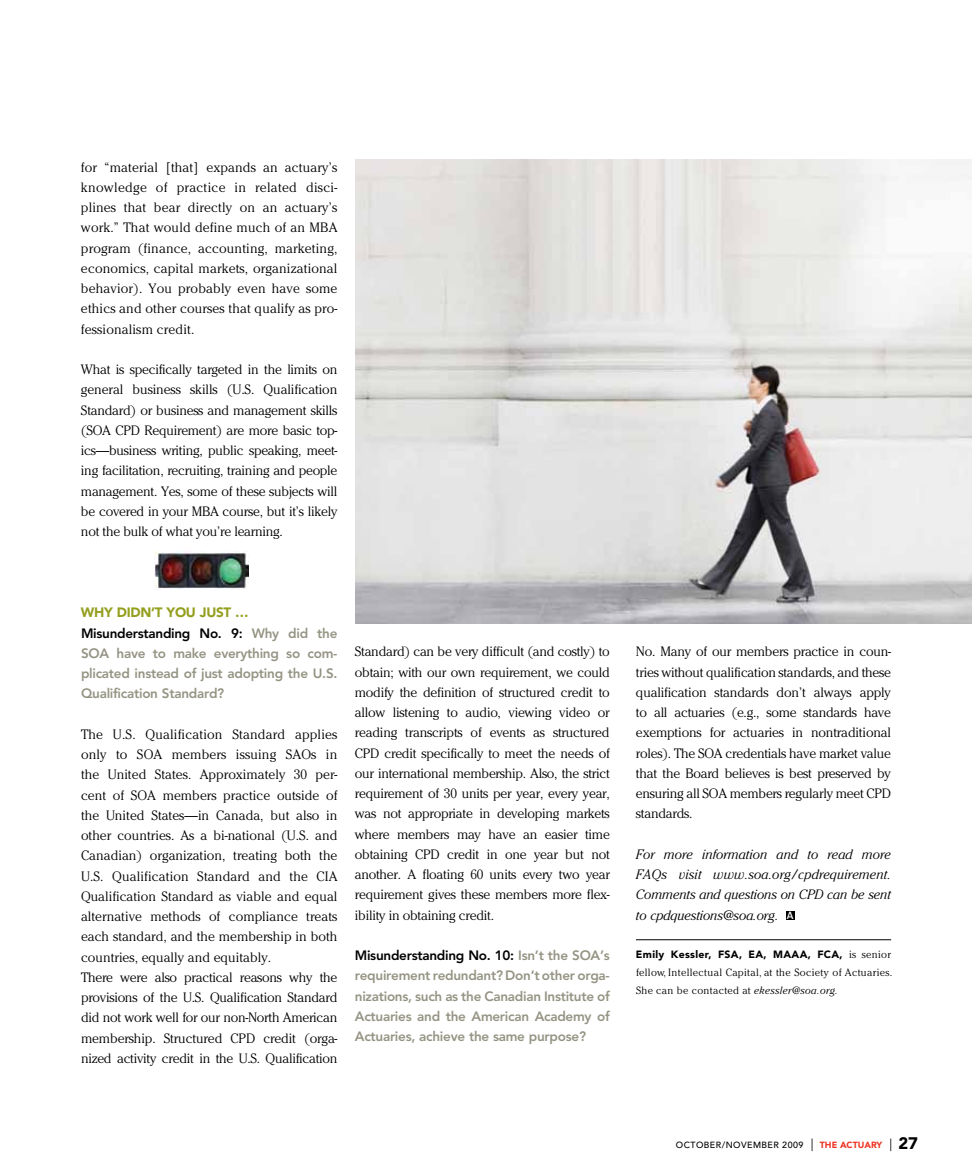
<style>
.page{position:relative;width:972px;height:1175px;background:#fff}
.page>*{position:absolute;margin:0;border:0;box-sizing:border-box;transform-origin:0 0}
.t1{font:300 13.5px/20.2px "Cheltenham Std";color:#000;text-align:justify}
.t2{font:800 13.5px/20.2px "Avenir";letter-spacing:-.02em;color:#959484;text-align:justify}
.t3{font:italic 300 13.5px/20.2px "Cheltenham Std";letter-spacing:-.01em;color:#000;text-align:justify}
.t4{font:300 10.5px/18px "Cheltenham Std";letter-spacing:.03em;color:#000}
.t5{font:900 10.5px "Avenir";letter-spacing:.03em;color:#000}
.t6{font:500 8.85px "Avenir";letter-spacing:.05em;color:#000}
.s1{font-weight:900;color:#949f1e}
.s2{color:#000}
.s3{font-family:"The Mix B6";font-weight:600;font-style:normal;font-size:10.8px;color:#fff}
.s4{font-family:"Cheltenham Std";font-weight:300}
.s5{font-style:italic}
.s6{font-weight:400;font-size:12.6px}
.s7{font-weight:900;color:#ee3524}
.s8{font-weight:900;font-size:16.65px}
</style>
<div class="page">
<div style="left:786px;top:910px;width:9px;height:9px;background:#000"></div>
<hr style="left:636px;top:939px;width:255px;height:1px;background:#000">
<img style="left:154px;top:551px;width:95px;height:38px">
<img style="left:356px;top:159px;width:616px;height:464px">
<p class="t1" style="left:81px;top:157px;width:258px">for “material [that] expands an actuary’s knowledge of practice in related disci&shy;plines that bear directly on an actuary’s work.” That would define much of an MBA program (finance, accounting, marketing, economics, capital markets, organizational behavior). You probably even have some ethics and other courses that qualify as pro&shy;fessionalism credit.</p>
<p class="t1" style="left:81px;top:359px;width:258px">What is specifically targeted in the limits on general business skills (U.S. Qualification Standard) or business and management skills (SOA CPD Requirement) are more basic top&shy;ics—business writing, public speaking, meet&shy;ing facilitation, recruiting, training and people management. Yes, some of these subjects will be covered in your MBA course, but it’s likely not the bulk of what you’re learning.</p>
<p class="t2" style="left:81px;top:602px;width:258px;text-align:left"><span class="s1">WHY DIDN’T YOU JUST …<br></span><span class="s2">Misunderstanding No. 9:</span> Why did the<br>SOA have to make everything so com&shy;plicated instead of just adopting the U.S.<br>Qualification Standard?</p>
<p class="t1" style="left:81px;top:724px;width:258px;text-align:left">The U.S. Qualification Standard applies only to SOA members issuing SAOs in the United States. Approximately 30 per&shy;cent of SOA members practice outside of the United States—in Canada, but also in other countries. As a bi-national (U.S. and Canadian) organization, treating both the U.S. Qualification Standard and the CIA Qualification Standard as viable and equal alternative methods of compliance treats each standard, and the membership in both countries, equally and equitably.<br>There were also practical reasons why the provisions of the U.S. Qualification Standard did not work well for our non-North American membership. Structured CPD credit (orga&shy;nized activity credit in the U.S. Qualification</p>
<p class="t1" style="left:355px;top:641px;width:257px">Standard) can be very difficult (and costly) to obtain; with our own requirement, we could modify the definition of structured credit to allow listening to audio, viewing video or reading transcripts of events as structured CPD credit specifically to meet the needs of our international membership. Also, the strict requirement of 30 units per year, every year, was not appropriate in developing markets where members may have an easier time obtaining CPD credit in one year but not another. A floating 60 units every two year requirement gives these members more flex&shy;ibility in obtaining credit.</p>
<p class="t2" style="left:355px;top:945px;width:257px"><span class="s2">Misunderstanding No. 10:</span> Isn’t the SOA’s requirement redundant? Don’t other orga&shy;nizations, such as the Canadian Institute of Actuaries and the American Academy of Actuaries, achieve the same purpose?</p>
<p class="t1" style="left:636px;top:641px;width:257px">No. Many of our members practice in coun&shy;tries without qualification standards, and these qualification standards don’t always apply to all actuaries (e.g., some standards have exemptions for actuaries in nontraditional roles). The SOA credentials have market value that the Board believes is best preserved by ensuring all SOA members regularly meet CPD standards.</p>
<p class="t3" style="left:636px;top:844px;width:257px">For more information and to read more FAQs visit www.soa.org/cpdrequirement.<br>Comments and questions on CPD can be sent to cpdquestions@soa.org. <span class="s3">A</span></p>
<p class="t5" style="left:636px;top:948px;width:257px">EMILY KESSLER, FSA, EA, MAAA, FCA, <span class="s4">is senior</span></p>
<p class="t4" style="left:636px;top:963px;width:258px">fellow, Intellectual Capital, at the Society of Actuaries.<br>She can be contacted at <span class="s5">ekessler@soa.org.</span></p>
<p class="t6" style="left:676px;top:1139px;width:244px">OCTOBER/NOVEMBER 2009 <span class="s6">|</span> <span class="s7">THE ACTUARY</span> <span class="s6">|</span> <span class="s8">27</span></p>
</div>
